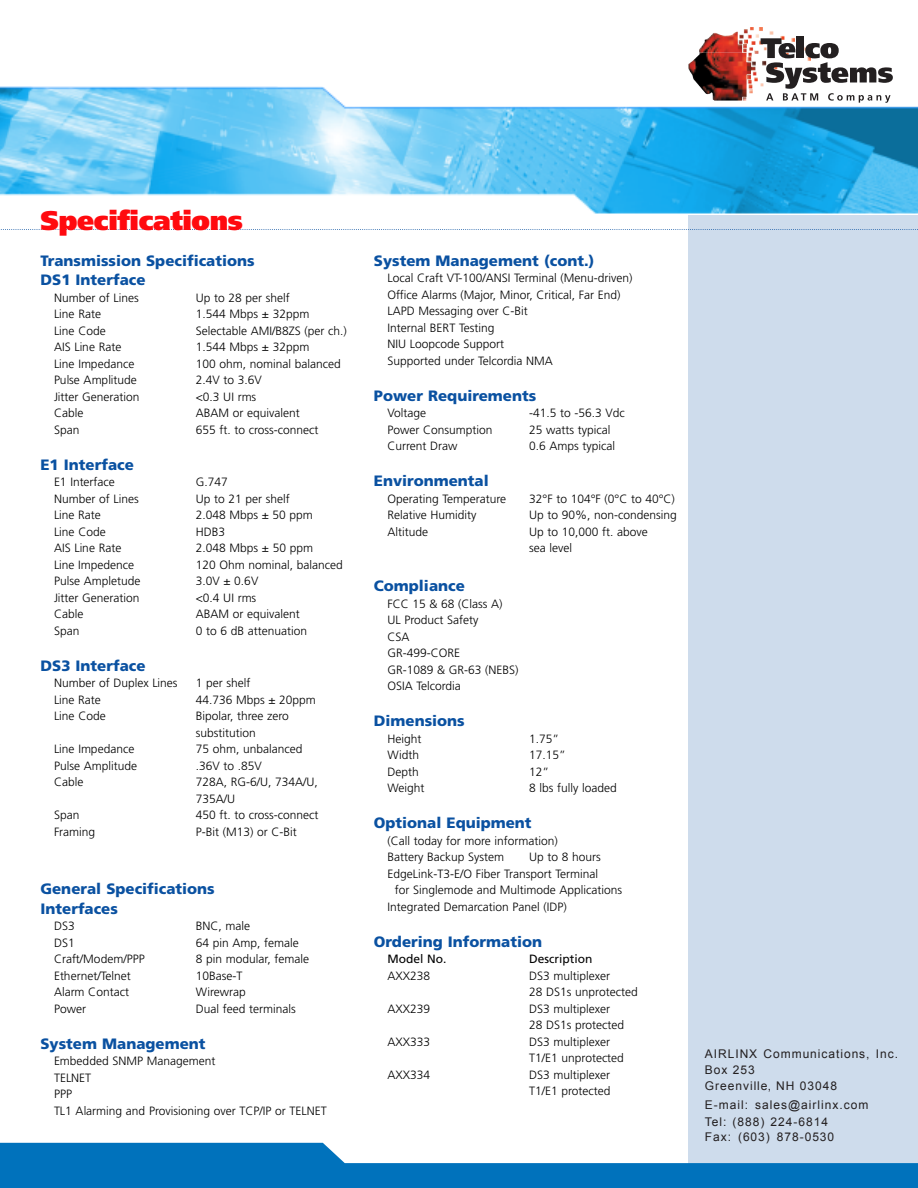
<style>
.page{position:relative;width:918px;height:1188px;background:#fff}
.page>*{position:absolute;margin:0;border:0;box-sizing:border-box;transform-origin:0 0}
.t1{font:900 27px "Frutiger";letter-spacing:-.015em;color:#ff0a0f}
.t2{font:900 15px/19.5px "Frutiger";color:#0a51a1}
.t3{font:300 12px/16.5px "Frutiger";color:#000}
.t4{font:12px/15.9px "Arial";letter-spacing:.08em;color:#231f20}
.t5{font:12px "Frutiger";color:#000}
</style>
<div class="page">
<div style="left:688px;top:213px;width:230px;height:964px;background:#cedcec"></div>
<img style="left:0;top:87px;width:918px;height:128px">
<div style="left:688px;top:27px;width:230px;height:77px;background:#fff"></div>
<svg style="left:688px;top:27px;width:205px;height:76px"></svg>
<svg style="left:0;top:229px;width:918px;height:1px"></svg>
<svg style="left:0;top:1143px;width:918px;height:45px"></svg>
<h1 class="t1" style="left:40px;top:210px;width:204px">Specifications</h1>
<p class="t2" style="left:40px;top:252px;width:216px">Transmission Specifications<br>DS1 Interface</p>
<p class="t3" style="left:54px;top:290px;width:86px">Number of Lines</p>
<p class="t3" style="left:196px;top:290px;width:96px">Up to 28 per shelf</p>
<p class="t3" style="left:54px;top:307px;width:49px">Line Rate</p>
<p class="t3" style="left:196px;top:307px;width:115px">1.544 Mbps ± 32ppm</p>
<p class="t3" style="left:54px;top:323px;width:53px">Line Code</p>
<p class="t3" style="left:196px;top:323px;width:153px">Selectable AMI/B8ZS (per ch.)</p>
<p class="t3" style="left:54px;top:340px;width:69px">AIS Line Rate</p>
<p class="t3" style="left:196px;top:340px;width:115px">1.544 Mbps ± 32ppm</p>
<p class="t3" style="left:54px;top:356px;width:82px">Line Impedance</p>
<p class="t3" style="left:196px;top:356px;width:147px">100 ohm, nominal balanced</p>
<p class="t3" style="left:54px;top:373px;width:84px">Pulse Amplitude</p>
<p class="t3" style="left:196px;top:373px;width:68px">2.4V to 3.6V</p>
<p class="t3" style="left:54px;top:389px;width:87px">Jitter Generation</p>
<p class="t3" style="left:196px;top:389px;width:62px">&lt;0.3 UI rms</p>
<p class="t3" style="left:54px;top:406px;width:31px">Cable</p>
<p class="t3" style="left:196px;top:406px;width:106px">ABAM or equivalent</p>
<p class="t3" style="left:54px;top:422px;width:27px">Span</p>
<p class="t3" style="left:196px;top:422px;width:124px">655 ft. to cross-connect</p>
<p class="t2" style="left:40px;top:456px;width:95px">E1 Interface</p>
<p class="t3" style="left:54px;top:475px;width:62px">E1 Interface</p>
<p class="t3" style="left:196px;top:475px;width:34px">G.747</p>
<p class="t3" style="left:54px;top:491px;width:86px">Number of Lines</p>
<p class="t3" style="left:196px;top:491px;width:96px">Up to 21 per shelf</p>
<p class="t3" style="left:54px;top:508px;width:48px">Line Rate</p>
<p class="t3" style="left:196px;top:508px;width:119px">2.048 Mbps ± 50 ppm</p>
<p class="t3" style="left:54px;top:524px;width:53px">Line Code</p>
<p class="t3" style="left:196px;top:524px;width:31px">HDB3</p>
<p class="t3" style="left:54px;top:541px;width:69px">AIS Line Rate</p>
<p class="t3" style="left:196px;top:541px;width:119px">2.048 Mbps ± 50 ppm</p>
<p class="t3" style="left:54px;top:557px;width:82px">Line Impedence</p>
<p class="t3" style="left:196px;top:557px;width:149px">120 Ohm nominal, balanced</p>
<p class="t3" style="left:54px;top:574px;width:88px">Pulse Ampletude</p>
<p class="t3" style="left:196px;top:574px;width:64px">3.0V ± 0.6V</p>
<p class="t3" style="left:54px;top:590px;width:87px">Jitter Generation</p>
<p class="t3" style="left:196px;top:590px;width:62px">&lt;0.4 UI rms</p>
<p class="t3" style="left:54px;top:607px;width:31px">Cable</p>
<p class="t3" style="left:196px;top:607px;width:106px">ABAM or equivalent</p>
<p class="t3" style="left:54px;top:623px;width:27px">Span</p>
<p class="t3" style="left:196px;top:623px;width:113px">0 to 6 dB attenuation</p>
<p class="t2" style="left:40px;top:657px;width:107px">DS3 Interface</p>
<p class="t3" style="left:54px;top:676px;width:125px">Number of Duplex Lines</p>
<p class="t3" style="left:196px;top:676px;width:56px">1 per shelf</p>
<p class="t3" style="left:54px;top:692px;width:48px">Line Rate</p>
<p class="t3" style="left:196px;top:692px;width:122px">44.736 Mbps ± 20ppm</p>
<p class="t3" style="left:54px;top:709px;width:53px">Line Code</p>
<p class="t3" style="left:196px;top:709px;width:95px">Bipolar, three zero substitution</p>
<p class="t3" style="left:54px;top:742px;width:82px">Line Impedance</p>
<p class="t3" style="left:196px;top:742px;width:108px">75 ohm, unbalanced</p>
<p class="t3" style="left:54px;top:758px;width:85px">Pulse Amplitude</p>
<p class="t3" style="left:196px;top:758px;width:68px">.36V to .85V</p>
<p class="t3" style="left:54px;top:775px;width:31px">Cable</p>
<p class="t3" style="left:196px;top:775px;width:124px">728A, RG-6/U, 734A/U,<br>735A/U</p>
<p class="t3" style="left:54px;top:808px;width:27px">Span</p>
<p class="t3" style="left:196px;top:808px;width:124px">450 ft. to cross-connect</p>
<p class="t3" style="left:54px;top:824px;width:43px">Framing</p>
<p class="t3" style="left:196px;top:824px;width:103px">P-Bit (M13) or C-Bit</p>
<p class="t2" style="left:40px;top:881px;width:176px">General Specifications<br>Interfaces</p>
<p class="t3" style="left:54px;top:919px;width:22px">DS3</p>
<p class="t3" style="left:196px;top:919px;width:56px">BNC, male</p>
<p class="t3" style="left:54px;top:935px;width:22px">DS1</p>
<p class="t3" style="left:196px;top:935px;width:105px">64 pin Amp, female</p>
<p class="t3" style="left:54px;top:952px;width:92px">Craft/Modem/PPP</p>
<p class="t3" style="left:196px;top:952px;width:115px">8 pin modular, female</p>
<p class="t3" style="left:54px;top:968px;width:78px">Ethernet/Telnet</p>
<p class="t3" style="left:196px;top:968px;width:48px">10Base-T</p>
<p class="t3" style="left:54px;top:985px;width:76px">Alarm Contact</p>
<p class="t3" style="left:196px;top:985px;width:52px">Wirewrap</p>
<p class="t3" style="left:54px;top:1001px;width:34px">Power</p>
<p class="t3" style="left:196px;top:1001px;width:102px">Dual feed terminals</p>
<p class="t2" style="left:40px;top:1035px;width:167px">System Management</p>
<p class="t3" style="left:54px;top:1054px;width:274px">Embedded SNMP Management<br>TELNET<br>PPP<br>TL1 Alarming and Provisioning over TCP/IP or TELNET</p>
<p class="t2" style="left:374px;top:252px;width:222px">System Management (cont.)</p>
<p class="t3" style="left:387px;top:271px;width:247px">Local Craft VT-100/ANSI Terminal (Menu-driven)<br>Office Alarms (Major, Minor, Critical, Far End)<br>LAPD Messaging over C-Bit<br>Internal BERT Testing<br>NIU Loopcode Support<br>Supported under Telcordia NMA</p>
<p class="t2" style="left:374px;top:387px;width:164px">Power Requirements</p>
<p class="t3" style="left:387px;top:406px;width:40px">Voltage</p>
<p class="t3" style="left:529px;top:406px;width:97px">-41.5 to -56.3 Vdc</p>
<p class="t3" style="left:387px;top:422px;width:107px">Power Consumption</p>
<p class="t3" style="left:529px;top:422px;width:83px">25 watts typical</p>
<p class="t3" style="left:387px;top:439px;width:72px">Current Draw</p>
<p class="t3" style="left:529px;top:439px;width:88px">0.6 Amps typical</p>
<p class="t2" style="left:374px;top:473px;width:116px">Environmental</p>
<p class="t3" style="left:387px;top:491px;width:120px">Operating Temperature</p>
<p class="t3" style="left:529px;top:491px;width:147px">32°F to 104°F (0°C to 40°C)</p>
<p class="t3" style="left:387px;top:508px;width:90px">Relative Humidity</p>
<p class="t3" style="left:529px;top:508px;width:149px">Up to 90%, non-condensing</p>
<p class="t3" style="left:387px;top:524px;width:42px">Altitude</p>
<p class="t3" style="left:529px;top:524px;width:120px">Up to 10,000 ft. above sea level</p>
<p class="t2" style="left:374px;top:578px;width:92px">Compliance</p>
<p class="t3" style="left:387px;top:596px;width:133px">FCC 15 &amp; 68 (Class A)<br>UL Product Safety<br>CSA<br>GR-499-CORE<br>GR-1089 &amp; GR-63 (NEBS)<br>OSIA Telcordia</p>
<p class="t2" style="left:374px;top:713px;width:92px">Dimensions</p>
<p class="t3" style="left:387px;top:731px;width:36px">Height</p>
<p class="t3" style="left:529px;top:731px;width:32px">1.75”</p>
<p class="t3" style="left:387px;top:748px;width:33px">Width</p>
<p class="t3" style="left:529px;top:748px;width:38px">17.15”</p>
<p class="t3" style="left:387px;top:764px;width:33px">Depth</p>
<p class="t3" style="left:529px;top:764px;width:22px">12”</p>
<p class="t3" style="left:387px;top:781px;width:39px">Weight</p>
<p class="t3" style="left:529px;top:781px;width:89px">8 lbs fully loaded</p>
<p class="t2" style="left:374px;top:815px;width:159px">Optional Equipment</p>
<p class="t3" style="left:387px;top:833px;width:172px">(Call today for more information)<br>Battery Backup System</p>
<p class="t3" style="left:529px;top:850px;width:73px">Up to 8 hours</p>
<p class="t3" style="left:387px;top:866px;width:212px">EdgeLink-T3-E/O Fiber Transport Terminal</p>
<p class="t3" style="left:395px;top:883px;width:229px">for Singlemode and Multimode Applications</p>
<p class="t3" style="left:387px;top:899px;width:181px">Integrated Demarcation Panel (IDP)</p>
<p class="t2" style="left:374px;top:933px;width:170px">Ordering Information</p>
<p class="t5" style="left:387px;top:954px;width:61px">Model No.</p>
<p class="t5" style="left:529px;top:954px;width:65px">Description</p>
<p class="t3" style="left:387px;top:968px;width:44px">AXX238</p>
<p class="t3" style="left:529px;top:968px;width:110px">DS3 multiplexer<br>28 DS1s unprotected</p>
<p class="t3" style="left:387px;top:1001px;width:44px">AXX239</p>
<p class="t3" style="left:529px;top:1001px;width:97px">DS3 multiplexer<br>28 DS1s protected</p>
<p class="t3" style="left:387px;top:1034px;width:44px">AXX333</p>
<p class="t3" style="left:529px;top:1034px;width:96px">DS3 multiplexer<br>T1/E1 unprotected</p>
<p class="t3" style="left:387px;top:1067px;width:44px">AXX334</p>
<p class="t3" style="left:529px;top:1067px;width:83px">DS3 multiplexer<br>T1/E1 protected</p>
<p class="t4" style="left:705px;top:1046px;width:195px">AIRLINX Communications, Inc.<br>Box 253<br>Greenville, NH 03048</p>
<p class="t4" style="left:705px;top:1097px;width:165px;line-height:17px">E-mail: sales@airlinx.com<br>Tel: (888) 224-6814</p>
<p class="t4" style="left:705px;top:1129px;width:131px">Fax: (603) 878-0530</p>
</div>
